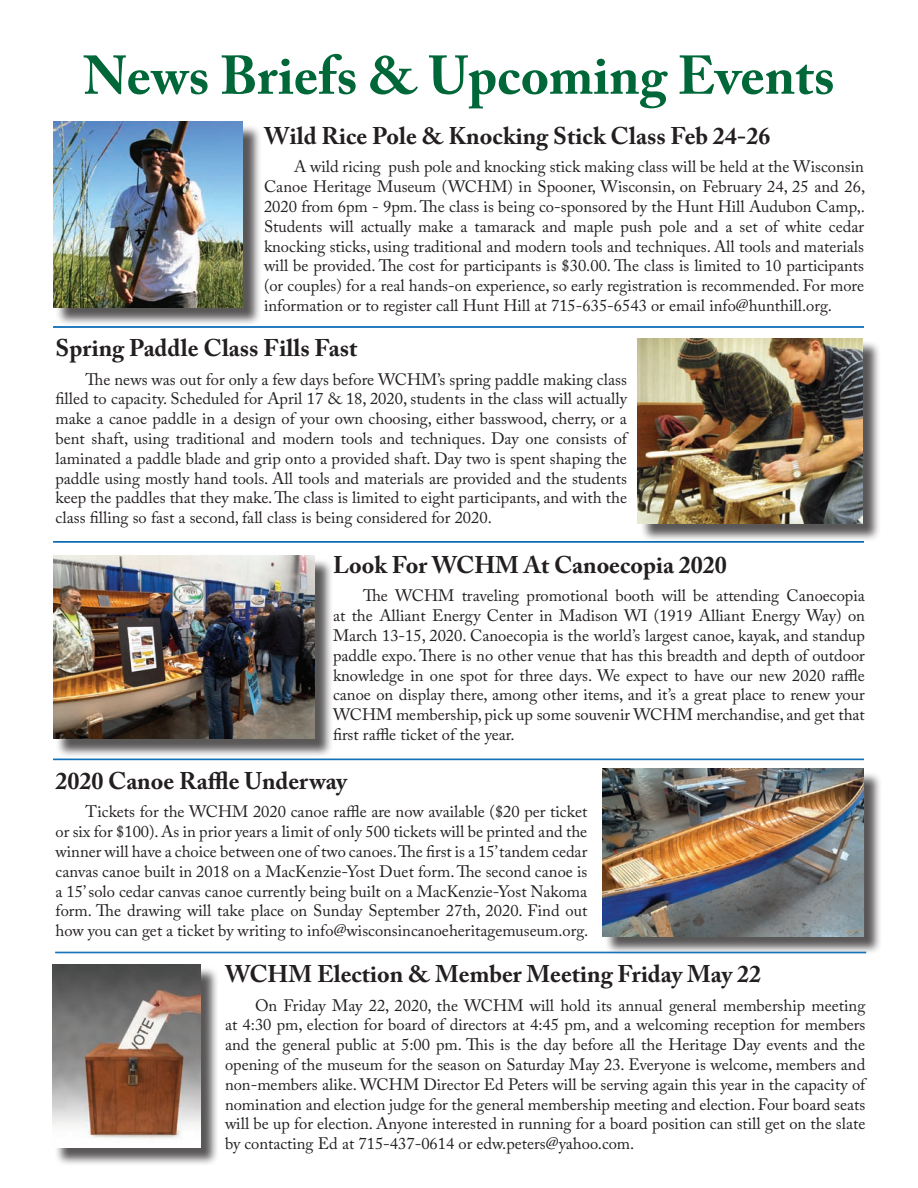
<style>
.page{position:relative;width:918px;height:1188px;background:#fff}
.page>*{position:absolute;margin:0;border:0;box-sizing:border-box;transform-origin:0 0}
.t1{font:700 54px "Adobe Caslon Pro";color:#006739}
.t2{font:700 24px "Adobe Caslon Pro";color:#231f20}
.t3{font:16.5px/19.8px "Adobe Caslon Pro";color:#231f20;text-align:justify}
</style>
<div class="page">
<div style="left:55px;top:558px;width:278px;height:200px;background:#231f20;opacity:.75"></div>
<img style="left:53px;top:556px;width:262px;height:183px">
<div style="left:604px;top:771px;width:278px;height:184px;background:#231f20;opacity:.75"></div>
<img style="left:602px;top:769px;width:262px;height:167px">
<div style="left:55px;top:124px;width:207px;height:202px;background:#231f20;opacity:.75"></div>
<img style="left:53px;top:122px;width:190px;height:185px">
<div style="left:640px;top:340px;width:241px;height:202px;background:#231f20;opacity:.75"></div>
<img style="left:638px;top:338px;width:224px;height:185px">
<hr style="left:53px;top:326px;width:811px;height:1px;background:#0166b3">
<hr style="left:53px;top:327px;width:811px;height:1px;background:#0166b3">
<hr style="left:53px;top:541px;width:811px;height:1px;background:#0166b3">
<hr style="left:53px;top:542px;width:811px;height:1px;background:#0166b3">
<hr style="left:53px;top:759px;width:811px;height:1px;background:#0166b3">
<div style="left:55px;top:967px;width:165px;height:199px;background:#231f20;opacity:.75"></div>
<img style="left:52px;top:964px;width:149px;height:183px">
<hr style="left:55px;top:952px;width:811px;height:1px;background:#0166b3">
<hr style="left:55px;top:953px;width:811px;height:1px;background:#0166b3">
<h1 class="t1" style="left:83px;top:43px;width:753px">News Briefs &amp; Upcoming Events</h1>
<h2 class="t2" style="left:264px;top:121px;width:508px">Wild Rice Pole &amp; Knocking Stick Class Feb 24-26</h2>
<p class="t3" style="left:264px;top:157px;width:603px;text-indent:30px">A wild ricing push pole and knocking stick making class will be held at the Wisconsin Canoe Heritage Museum (WCHM) in Spooner, Wisconsin, on February 24, 25 and 26, 2020 from 6pm - 9pm. The class is being co-sponsored by the Hunt Hill Audubon Camp,.<br>Students will actually make a tamarack and maple push pole and a set of white cedar knocking sticks, using traditional and modern tools and techniques. All tools and materials will be provided. The cost for participants is $30.00. The class is limited to 10 participants (or couples) for a real hands-on experience, so early registration is recommended. For more information or to register call Hunt Hill at 715-635-6543 or email info@hunthill.org.</p>
<h2 class="t2" style="left:56px;top:333px;width:303px">Spring Paddle Class Fills Fast</h2>
<p class="t3" style="left:56px;top:369px;width:573px;text-indent:30px">The news was out for only a few days before WCHM’s spring paddle making class filled to capacity. Scheduled for April 17 &amp; 18, 2020, students in the class will actually make a canoe paddle in a design of your own choosing, either basswood, cherry, or a bent shaft, using traditional and modern tools and techniques. Day one consists of laminated a paddle blade and grip onto a provided shaft. Day two is spent shaping the paddle using mostly hand tools. All tools and materials are provided and the students keep the paddles that they make. The class is limited to eight participants, and with the class filling so fast a second, fall class is being considered for 2020.</p>
<h2 class="t2" style="left:333px;top:550px;width:395px">Look For WCHM At Canoecopia 2020</h2>
<p class="t3" style="left:333px;top:586px;width:533px;text-indent:30px">The WCHM traveling promotional booth will be attending Canoecopia at the Alliant Energy Center in Madison WI (1919 Alliant Energy Way) on March 13-15, 2020. Canoecopia is the world’s largest canoe, kayak, and standup paddle expo. There is no other venue that has this breadth and depth of outdoor knowledge in one spot for three days. We expect to have our new 2020 raffle canoe on display there, among other items, and it’s a great place to renew your WCHM membership, pick up some souvenir WCHM merchandise, and get that first raffle ticket of the year.</p>
<h2 class="t2" style="left:56px;top:766px;width:293px">2020 Canoe Raffle Underway</h2>
<p class="t3" style="left:56px;top:802px;width:534px;text-indent:30px">Tickets for the WCHM 2020 canoe raffle are now available ($20 per ticket or six for $100). As in prior years a limit of only 500 tickets will be printed and the winner will have a choice between one of two canoes. The first is a 15’ tandem cedar canvas canoe built in 2018 on a MacKenzie-Yost Duet form. The second canoe is a 15’ solo cedar canvas canoe currently being built on a MacKenzie-Yost Nakoma form. The drawing will take place on Sunday September 27th, 2020. Find out how you can get a ticket by writing to info@wisconsincanoeheritagemuseum.org.</p>
<h2 class="t2" style="left:225px;top:960px;width:538px">WCHM Election &amp; Member Meeting Friday May 22</h2>
<p class="t3" style="left:225px;top:995px;width:642px;text-indent:30px">On Friday May 22, 2020, the WCHM will hold its annual general membership meeting at 4:30 pm, election for board of directors at 4:45 pm, and a welcoming reception for members and the general public at 5:00 pm. This is the day before all the Heritage Day events and the opening of the museum for the season on Saturday May 23. Everyone is welcome, members and non-members alike. WCHM Director Ed Peters will be serving again this year in the capacity of nomination and election judge for the general membership meeting and election. Four board seats will be up for election. Anyone interested in running for a board position can still get on the slate by contacting Ed at 715-437-0614 or edw.peters@yahoo.com.</p>
</div>
